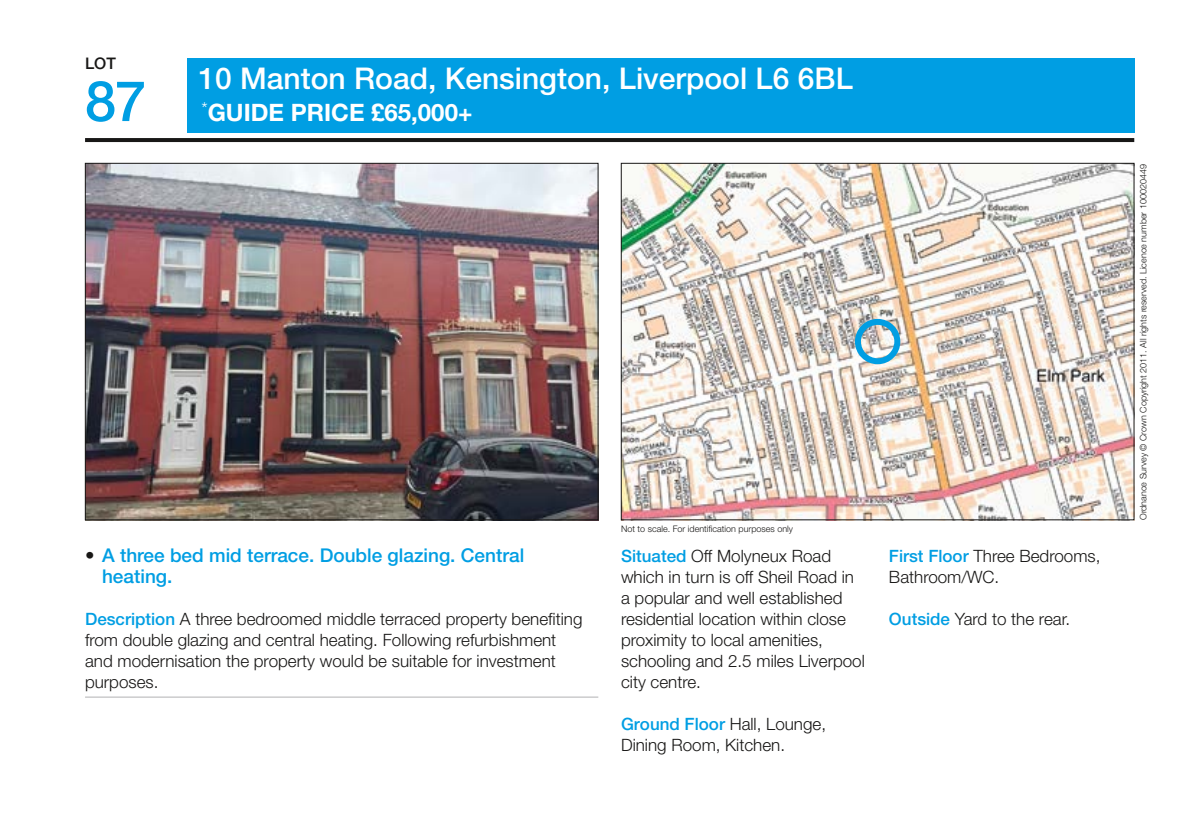
<style>
.page{position:relative;width:1191px;height:829px;background:#fff}
.page>*{position:absolute;margin:0;border:0;box-sizing:border-box;transform-origin:0 0}
.t1{font:500 56px "Helvetica Neue LT Std";color:#009ee3}
.t2{font:500 30px "Helvetica Neue LT Std";color:#fff}
.t3{font:700 24px "Helvetica Neue LT Std";color:#fff}
.t4{font:500 19px/21px "Helvetica Neue LT Std";color:#009ee3}
.t5{font:300 17px/21px "Helvetica Neue LT Std";color:#181716}
.t6{font:500 16px "Helvetica Neue LT Std";color:#181716}
.t7{font:300 9px "Helvetica Neue LT Std";color:#181716}
.s1{color:#181716}
.s2{font-weight:500;color:#009ee3}
</style>
<div class="page">
<div style="left:187px;top:58px;width:947px;height:74px;background:#009ee3"></div>
<hr style="left:85px;top:138px;width:1049px;height:4px;background:#181716">
<img style="left:87px;top:165px;width:509px;height:353px">
<img style="left:623px;top:165px;width:509px;height:353px">
<hr style="left:85px;top:697px;width:513px;height:1px;background:#b1b2b3">
<div style="left:855px;top:319px;width:45px;height:45px;border:6px solid #009ee3;border-radius:50%"></div>
<p class="t6" style="left:85px;top:54px;width:32px">LOT</p>
<h1 class="t1" style="left:85px;top:68px;width:63px">87</h1>
<h2 class="t2" style="left:198px;top:61px;width:656px">10 Manton Road, Kensington, Liverpool L6 6BL</h2>
<h3 class="t3" style="left:201px;top:98px;width:272px"><sup>*</sup>GUIDE PRICE £65,000+</h3>
<p class="t4" style="left:102px;top:545px;width:424px;text-indent:-17px"><span class="s1">•</span> A three bed mid terrace. Double glazing. Central heating.</p>
<p class="t5" style="left:85px;top:608px;width:499px"><span class="s2">Description</span> A three bedroomed middle terraced property benefiting from double glazing and central heating. Following refurbishment and modernisation the property would be suitable for investment purposes.</p>
<p class="t7" style="left:621px;top:523px;width:174px">Not to scale. For identification purposes only</p>
<p class="t5" style="left:621px;top:545px;width:245px"><span class="s2">Situated</span> Off Molyneux Road which in turn is off Sheil Road in a popular and well established residential location within close proximity to local amenities, schooling and 2.5 miles Liverpool city centre.</p>
<p class="t5" style="left:621px;top:713px;width:207px"><span class="s2">Ground Floor</span> Hall, Lounge,<br>Dining Room, Kitchen.</p>
<p class="t5" style="left:889px;top:545px;width:213px"><span class="s2">First Floor</span> Three Bedrooms,<br>Bathroom/WC.</p>
<p class="t5" style="left:889px;top:608px;width:183px"><span class="s2">Outside</span> Yard to the rear.</p>
<p class="t7" style="left:1137px;top:520px;width:357px;rotate:-90deg">Ordnance Survey © Crown Copyright 2011. All rights reserved. Licence number 100020449</p>
</div>
